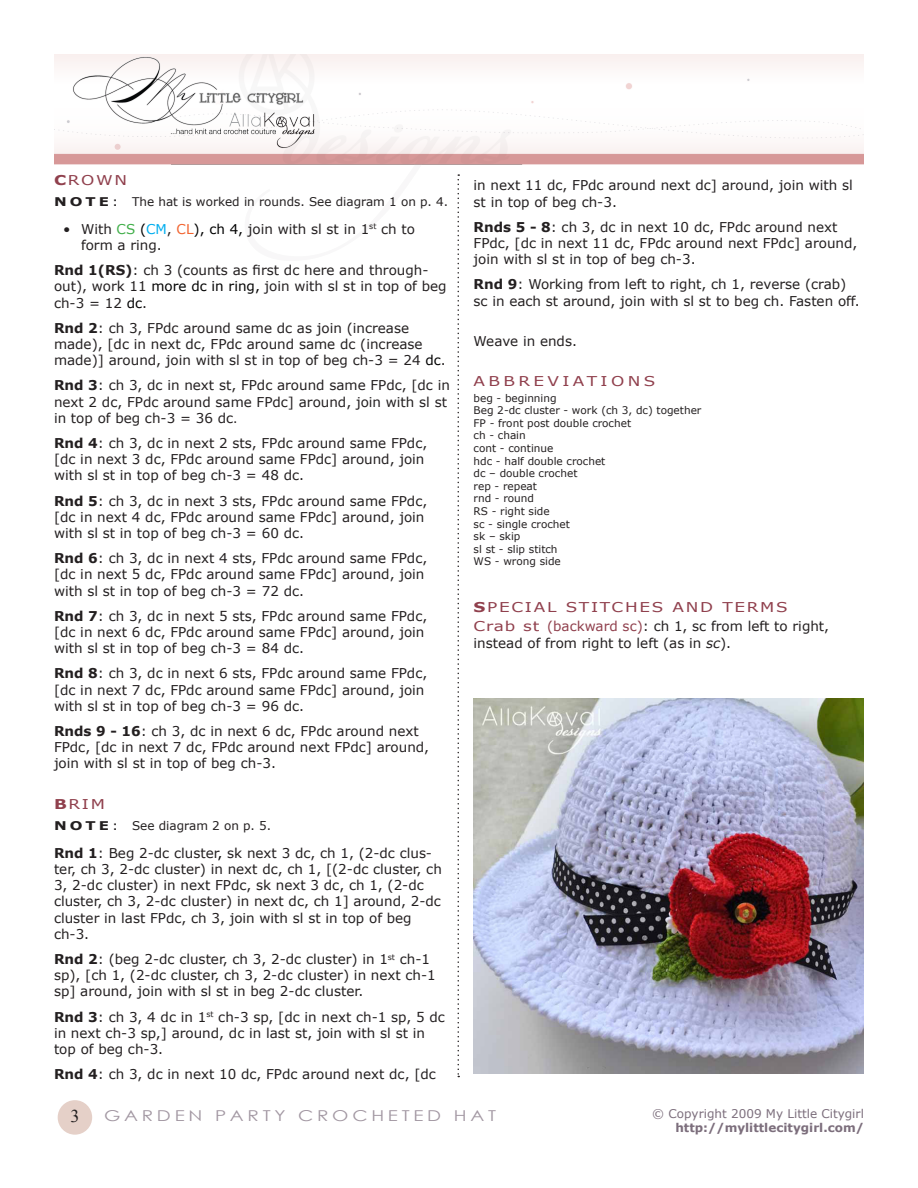
<style>
.page{position:relative;width:918px;height:1188px;background:#fff}
.page>*{position:absolute;margin:0;border:0;box-sizing:border-box;transform-origin:0 0}
.t1{font:18px "Times New Roman";color:#231f20}
.t2{font:15px "Century Gothic";letter-spacing:.2em;color:#a297a2;scale:1.25 1}
.t3{font:13.5px/16.2px "Verdana";color:#231f20}
.t4{font:13.5px "Verdana";letter-spacing:.1em;color:#90404d;scale:1.25 1}
.t5{font:13.5px "Verdana";letter-spacing:.2em;color:#90404d;scale:1.25 1}
.t6{font:12px "Verdana";color:#231f20;scale:1.25 1}
.t7{font:12px "Verdana";color:#7c6e7c}
.t8{font:700 12px "Verdana";color:#7c6e7c}
.t9{font:10.5px/12.6px "Verdana";color:#231f20}
.s1{font-weight:700}
.s2{color:#40ae49}
.s3{color:#000}
.s4{color:#00aeef}
.s5{color:#f26430}
.s6{font-size:12px}
.s7{color:#90404d}
.s8{font-style:italic}
</style>
<div class="page">
<svg style="left:458px;top:262px;width:1px;height:815px"></svg>
<div style="left:58px;top:1100px;width:34px;height:35px;background:#e5d0c8;border-radius:50%"></div>
<img style="left:54px;top:54px;width:810px;height:206px">
<img style="left:474px;top:699px;width:390px;height:374px">
<p class="t4" style="left:54px;top:171px;width:60px"><span class="s1">C</span>ROWN</p>
<p class="t6" style="left:54px;top:193px;width:317px"><span class="s1">N O T E</span> : The hat is worked in rounds. See diagram 1 on p. 4.</p>
<p class="t3" style="left:81px;top:221px;width:336px;text-indent:-18px">• With <span class="s2">CS</span> <span class="s3">(</span><span class="s4">CM</span>, <span class="s5">CL</span><span class="s3">), ch 4,</span> join with sl st in 1<sup>st</sup> ch to form a ring.</p>
<p class="t3" style="left:54px;top:262px;width:394px"><span class="s1">Rnd 1(RS)</span>: ch 3 (counts as first dc here and through&shy;out), work 11 <span class="s3">more dc in ring,</span> join with sl st in top of beg ch-3 = 12 <span class="s3">dc</span>.</p>
<p class="t3" style="left:54px;top:320px;width:393px"><span class="s1">Rnd 2</span>: ch 3, FPdc around same dc as join (increase made), [dc in next dc, FPdc around same dc (increase made)] around, join with sl st in top of beg ch-3 = 24 <span class="s3">dc</span>.</p>
<p class="t3" style="left:54px;top:377px;width:397px"><span class="s1">Rnd 3</span>: ch 3, dc in next st, FPdc around same FPdc, [dc in next 2 dc, FPdc around same FPdc] around, join with sl st in top of beg ch-3 = 36 dc<span class="s6">.</span></p>
<p class="t3" style="left:54px;top:435px;width:375px"><span class="s1">Rnd 4</span>: ch 3, dc in next 2 sts, FPdc around same FPdc, [dc in next 3 dc, FPdc around same FPdc] around, join with sl st in top of beg ch-3 = 48 dc.</p>
<p class="t3" style="left:54px;top:493px;width:375px"><span class="s1">Rnd 5</span>: ch 3, dc in next 3 sts, FPdc around same FPdc, [dc in next 4 dc, FPdc around same FPdc] around, join with sl st in top of beg ch-3 = 60 dc.</p>
<p class="t3" style="left:54px;top:550px;width:375px"><span class="s1">Rnd 6</span>: ch 3, dc in next 4 sts, FPdc around same FPdc, [dc in next 5 dc, FPdc around same FPdc] around, join with sl st in top of beg ch-3 = 72 dc.</p>
<p class="t3" style="left:54px;top:608px;width:375px"><span class="s1">Rnd 7</span>: ch 3, dc in next 5 sts, FPdc around same FPdc, [dc in next 6 dc, FPdc around same FPdc] around, join with sl st in top of beg ch-3 = 84 dc.</p>
<p class="t3" style="left:54px;top:665px;width:375px"><span class="s1">Rnd 8</span>: ch 3, dc in next 6 sts, FPdc around same FPdc, [dc in next 7 dc, FPdc around same FPdc] around, join with sl st in top of beg ch-3 = 96 dc.</p>
<p class="t3" style="left:54px;top:723px;width:377px"><span class="s1">Rnds 9 - 16</span>: ch 3, dc in next 6 dc, FPdc around next<br>FPdc, [dc in next 7 dc, FPdc around next FPdc] around, join with sl st in top of beg ch-3.</p>
<p class="t4" style="left:54px;top:795px;width:42px"><span class="s1">B</span>RIM</p>
<p class="t6" style="left:54px;top:817px;width:175px"><span class="s1">N O T E</span> : See diagram 2 on p. 5.</p>
<p class="t3" style="left:54px;top:845px;width:389px"><span class="s1">Rnd 1</span>: Beg 2-dc cluster<span class="s3">,</span> sk next 3 dc, ch 1, (2-dc clus&shy;ter, ch 3, 2-dc cluster) in next dc, ch 1, [(2-dc cluster, ch 3, 2-dc cluster) in next FPdc, sk next 3 dc, ch 1, (2-dc cluster, ch 3, 2-dc cluster) in next dc, ch 1] around, 2-dc cluster in last FPdc, ch 3, join with sl st in top of beg ch-3.</p>
<p class="t3" style="left:54px;top:951px;width:383px"><span class="s1">Rnd 2</span>: (beg 2-dc cluster, ch 3, 2-dc cluster) in 1<sup>st</sup> ch-1 sp), [ch 1, (2-dc cluster, ch 3, 2-dc cluster) in next ch-1 sp] around, join with sl st in beg 2-dc cluster.</p>
<p class="t3" style="left:54px;top:1009px;width:392px"><span class="s1">Rnd 3</span>: ch 3, 4 dc in 1<sup>st</sup> ch-3 sp, [dc in next ch-1 sp, 5 dc in next ch-3 sp,] around, dc in last st, join with sl st in top of beg ch-3.</p>
<p class="t3" style="left:54px;top:1066px;width:383px"><span class="s1">Rnd 4</span>: ch 3, dc in next 10 dc, FPdc around next dc, [dc</p>
<p class="t3" style="left:474px;top:177px;width:381px">in next 11 dc, FPdc around next dc] around, join with sl st in top of beg ch-3.</p>
<p class="t3" style="left:474px;top:219px;width:385px"><span class="s1">Rnds 5 - 8</span>: ch 3, dc in next 10 dc, FPdc around next<br>FPdc, [dc in next 11 dc, FPdc around next FPdc] around, join with sl st in top of beg ch-3.</p>
<p class="t3" style="left:474px;top:276px;width:388px"><span class="s1">Rnd 9</span>: Working from left to right, ch 1, reverse (crab) sc in each st around, join with sl st to beg ch. Fasten off.</p>
<p class="t3" style="left:474px;top:333px;width:105px">Weave in ends.</p>
<p class="t5" style="left:474px;top:372px;width:147px">ABBREVIATIONS</p>
<p class="t9" style="left:474px;top:391px;width:229px">beg - beginning<br>Beg 2-dc cluster - work (ch 3, dc) together<br>FP - front post double crochet<br>ch - chain<br>cont - continue<br>hdc - half double crochet<br>dc – double crochet<br>rep - repeat<br>rnd - round<br>RS - right side<br>sc - single crochet<br>sk – skip<br>sl st - slip stitch<br>WS - wrong side</p>
<p class="t4" style="left:474px;top:598px;width:253px"><span class="s1">S</span>PECIAL STITCHES AND TERMS</p>
<p class="t3" style="left:474px;top:618px;width:357px"><span class="s7">Crab st (backward sc)</span>: ch 1, sc from left to right, instead of from right to left (as in <span class="s8">sc</span>).</p>
<p class="t1" style="left:70px;top:1104px;width:10px">3</p>
<p class="t2" style="left:104px;top:1105px;width:315px">GARDEN PARTY CROCHETED HAT</p>
<p class="t7" style="left:652px;top:1105px;width:213px">© Copyright 2009 My Little Citygirl</p>
<p class="t8" style="left:675px;top:1119px;width:190px">http://mylittlecitygirl.com/</p>
</div>
